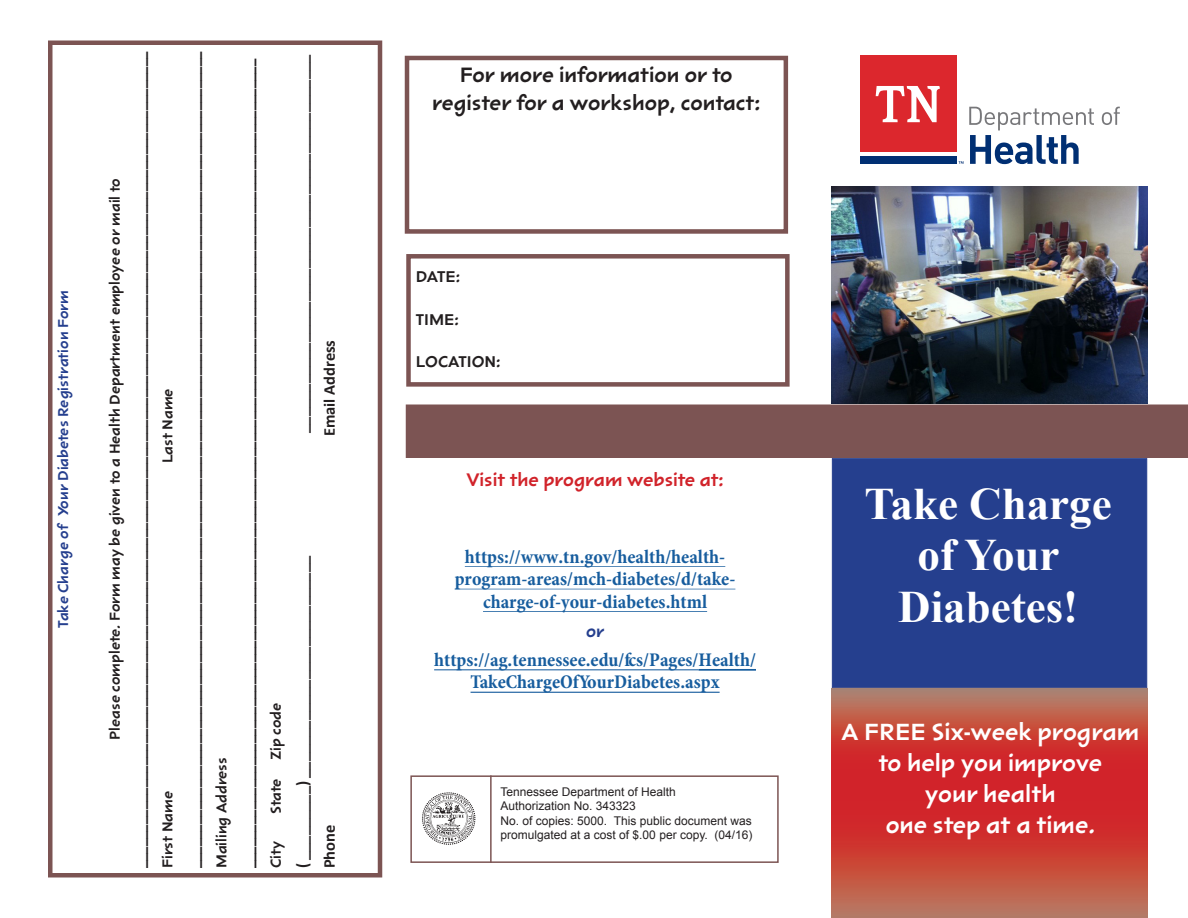
<style>
.page{position:relative;width:1188px;height:918px;background:#fff}
.page>*{position:absolute;margin:0;border:0;box-sizing:border-box;transform-origin:0 0}
.t1{font:700 45px/51.8px "Times New Roman";color:#fff;text-align:center}
.t2{font:700 27px/31px "Sharktooth";color:#fff;text-align:center}
.t3{font:700 24px/27.6px "Sharktooth";color:#231f20;text-align:center}
.t4{font:700 21px "Sharktooth";color:#d1232a}
.t5{font:700 condensed 19.5px/22.4px "Minion Pro";color:#175d9e;text-align:center}
.t6{font:700 18px "Sharktooth";color:#231f20}
.t7{font:700 16.5px "Sharktooth";color:#231f20}
.t8{font:700 16.5px "Calibri";color:#231f20}
.t9{font:700 16.5px "Sharktooth";color:#253f8e}
.Body_text{font:12px "Arial";color:#231f20}
.s1{font-family:"Sharktooth";font-stretch:normal;color:#253f8e}
</style>
<div class="page">
<div style="left:406px;top:405px;width:782px;height:53px;background:#7c5453"></div>
<img style="left:832px;top:187px;width:315px;height:217px">
<div style="left:832px;top:458px;width:315px;height:230px;background:#253f8e;border:1px solid #253f8e"></div>
<svg style="left:832px;top:688px;width:316px;height:230px;background:#c8443b"></svg>
<div style="left:405px;top:56px;width:383px;height:178px;border:4px solid #7c5453"></div>
<div style="left:406px;top:254px;width:384px;height:133px;border:4px solid #7c5453"></div>
<div style="left:48px;top:40px;width:334px;height:838px;border:4px solid #7c5453"></div>
<div style="left:410px;top:775px;width:369px;height:88px;border:2px solid #7c5453"></div>
<img style="left:422px;top:792px;width:54px;height:53px">
<hr style="left:490px;top:775px;width:2px;height:88px;background:#7c5453">
<svg style="left:1102px;top:107px;width:18px;height:18px"></svg>
<div style="left:861px;top:56px;width:96px;height:96px;background:#dc272d"></div>
<div style="left:861px;top:156px;width:96px;height:8px;background:#002f73"></div>
<svg style="left:876px;top:86px;width:64px;height:36px"></svg>
<svg style="left:959px;top:107px;width:135px;height:57px"></svg>
<hr style="left:465px;top:566px;width:260px;height:1px;background:#175d9e">
<hr style="left:455px;top:589px;width:280px;height:1px;background:#175d9e">
<hr style="left:483px;top:611px;width:224px;height:1px;background:#175d9e">
<hr style="left:434px;top:670px;width:265px;height:1px;background:#175d9e">
<hr style="left:699px;top:670px;width:57px;height:1px;background:#175d9e">
<hr style="left:471px;top:692px;width:249px;height:1px;background:#175d9e">
<p class="t9" style="left:54px;top:628px;width:339px;rotate:-90deg">Take Charge of Your Diabetes Registration Form</p>
<p class="t7" style="left:106px;top:740px;width:563px;rotate:-90deg">Please complete. Form may be given to a Health Department employee or mail to</p>
<p class="t7" style="left:131px;top:868px;width:818px;rotate:-90deg">_______________________________________________________________________________________________________________</p>
<p class="t7" style="left:158px;top:463px;width:76px;rotate:-90deg">Last Name</p>
<p class="t7" style="left:158px;top:868px;width:79px;rotate:-90deg">First Name</p>
<p class="t7" style="left:186px;top:868px;width:818px;rotate:-90deg">_______________________________________________________________________________________________________________</p>
<p class="t7" style="left:213px;top:868px;width:112px;rotate:-90deg">Mailing Address</p>
<p class="t7" style="left:240px;top:868px;width:811px;rotate:-90deg">______________________________________________________________________________________________________________</p>
<p class="t8" style="left:292px;top:433px;width:380px;rotate:-90deg">______________________________________________</p>
<p class="t8" style="left:319px;top:436px;width:98px;rotate:-90deg">Email Address</p>
<p class="t7" style="left:267px;top:814px;width:113px;rotate:-90deg">State Zip code</p>
<p class="t7" style="left:267px;top:868px;width:29px;rotate:-90deg">City</p>
<p class="t8" style="left:292px;top:868px;width:314px;rotate:-90deg">( _________) ___________________________</p>
<p class="t8" style="left:319px;top:868px;width:45px;rotate:-90deg">Phone</p>
<p class="t3" style="left:432px;top:62px;width:330px">For more information or to register for a workshop, contact:</p>
<p class="t6" style="left:416px;top:267px;width:46px">DATE:</p>
<p class="t6" style="left:416px;top:309px;width:45px">TIME:</p>
<p class="t6" style="left:416px;top:352px;width:86px">LOCATION:</p>
<p class="t4" style="left:466px;top:468px;width:259px">Visit the program website at:</p>
<p class="t5" style="left:455px;top:545px;width:282px">https://www.tn.gov/health/health&shy;program-areas/mch-diabetes/d/take&shy;charge-of-your-diabetes.html</p>
<p class="t5" style="left:434px;top:616px;width:323px;line-height:29.1px"><span class="s1">or </span>https://ag.tennessee.edu/fcs/Pages/Health/</p>
<p class="t5" style="left:471px;top:671px;width:251px">TakeChargeOfYourDiabetes.aspx</p>
<p class="Body_text" style="left:501px;top:784px;width:177px">Tennessee Department of Health</p>
<p class="Body_text" style="left:501px;top:798px;width:137px">Authorization No. 343323</p>
<p class="Body_text" style="left:501px;top:813px;width:253px">No. of copies: 5000. This public document was</p>
<p class="Body_text" style="left:501px;top:827px;width:253px">promulgated at a cost of $.00 per copy. (04/16)</p>
<p class="t1" style="left:865px;top:477px;width:249px">Take Charge</p>
<p class="t1" style="left:898px;top:528px;width:181px">of Your<br>Diabetes!</p>
<p class="t2" style="left:841px;top:717px;width:299px">A FREE Six-week program</p>
<p class="t2" style="left:878px;top:748px;width:225px">to help you improve your health</p>
<p class="t2" style="left:886px;top:810px;width:211px">one step at a time.</p>
</div>
